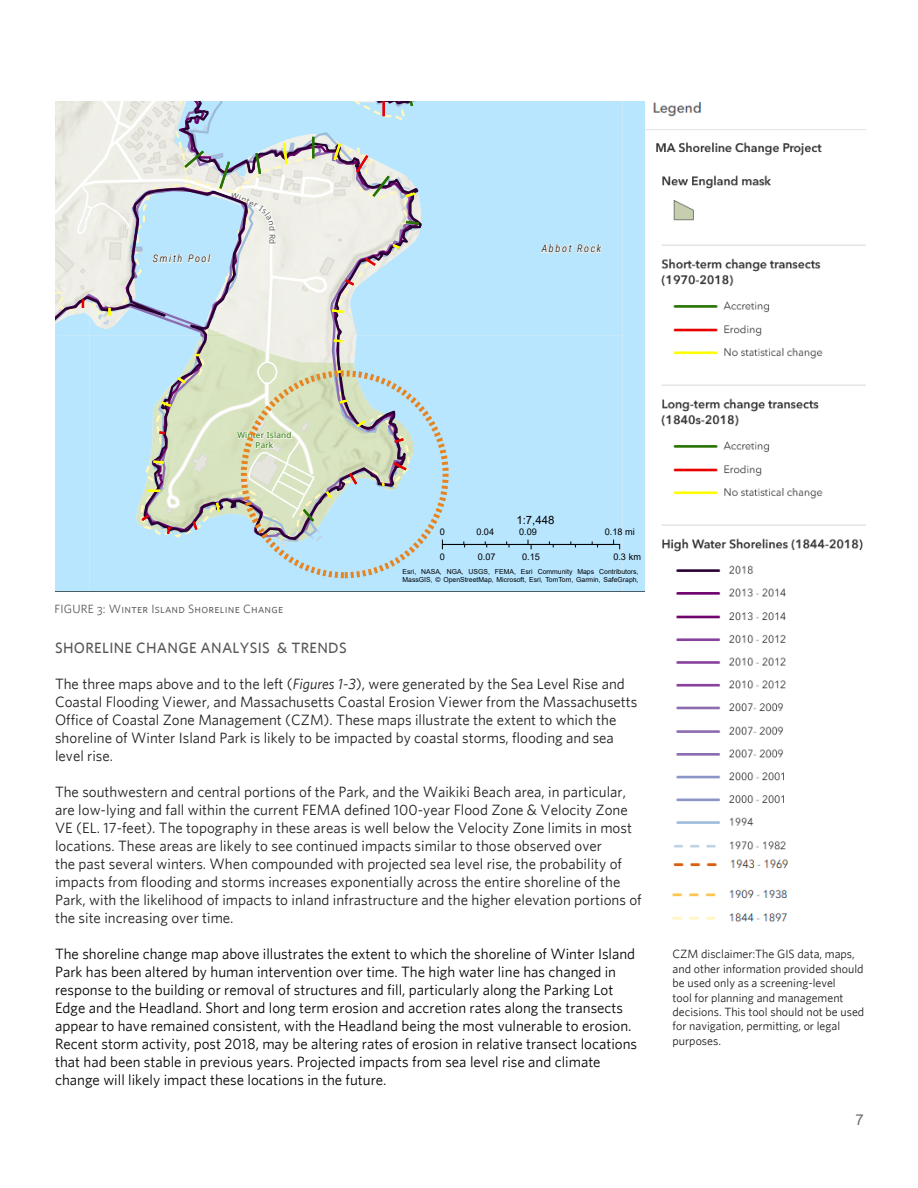
<style>
.page{position:relative;width:918px;height:1188px;background:#fff}
.page>*{position:absolute;margin:0;border:0;box-sizing:border-box;transform-origin:0 0}
.Body_Text{font:15px/18px "Whitney HTF";color:#231f20}
.Sub_Header{font:15px/18px "Whitney HTF";color:#050503}
.Photo_Titles{font:500 15px "Whitney HTF";letter-spacing:.02em;color:#57585a}
.t1{font:15px "Arial";color:#6c6d70}
.Body_Text-2{font:12px/14.4px "Whitney HTF";color:#231f20}
.Photo_Titles-2{font:12px "Whitney HTF Book SC";letter-spacing:.02em;color:#57585a}
.t2{font:11.4px "Arial";color:#000}
.t3{font:italic 300 10.35px "Roboto Condensed";letter-spacing:.155em;color:#030302}
.t4{font:9.15px "Arial";color:#000}
.t5{font:8.1px/9.8px "Noto Sans";letter-spacing:.03em;color:#2e8008;text-align:center}
.t6{font:8.1px "Noto Sans";color:#595959}
.t7{font:6.9px/7.9px "Arial";color:#000}
.s1{font-style:italic}
</style>
<div class="page">
<div style="left:421px;top:102px;width:225px;height:489px;background:#b8e6ff"></div>
<hr style="left:442px;top:544px;width:178px;height:1px;background:#000">
<svg style="left:528px;top:540px;width:4px;height:9px"></svg>
<svg style="left:613px;top:540px;width:7px;height:9px"></svg>
<svg style="left:506px;top:542px;width:4px;height:5px"></svg>
<svg style="left:549px;top:542px;width:5px;height:5px"></svg>
<svg style="left:571px;top:542px;width:5px;height:5px"></svg>
<svg style="left:592px;top:542px;width:6px;height:5px"></svg>
<img style="left:646px;top:102px;width:219px;height:748px">
<img style="left:672px;top:889px;width:115px;height:33px">
<img style="left:673px;top:859px;width:115px;height:10px">
<svg style="left:55px;top:102px;width:366px;height:489px;background:#c9dde1"></svg>
<p class="t3" style="left:153px;top:252px;width:59px">Smith Pool</p>
<p class="t6" style="left:278px;top:226px;width:20px;rotate:90deg">d Rd</p>
<p class="t3" style="left:542px;top:242px;width:61px">Abbot Rock</p>
<p class="t5" style="left:237px;top:431px;width:56px">Winter Island<br>Park</p>
<p class="Photo_Titles-2" style="left:54px;top:602px;width:230px">FIGURE 3: Winter Island Shoreline Change</p>
<p class="t2" style="left:516px;top:513px;width:40px">1:7,448</p>
<p class="t4" style="left:440px;top:526px;width:7px">0</p>
<p class="t4" style="left:476px;top:526px;width:19px">0.04</p>
<p class="t4" style="left:519px;top:526px;width:19px">0.09</p>
<p class="t4" style="left:605px;top:526px;width:32px">0.18 mi</p>
<p class="t4" style="left:440px;top:550px;width:7px">0</p>
<p class="t4" style="left:478px;top:550px;width:19px">0.07</p>
<p class="t4" style="left:522px;top:550px;width:19px">0.15</p>
<p class="t4" style="left:613px;top:550px;width:29px">0.3 km</p>
<p class="t7" style="left:403px;top:567px;width:238px">Esri, NASA, NGA, USGS, FEMA, Esri Community Maps Contributors,<br>MassGIS, © OpenStreetMap, Microsoft, Esri, TomTom, Garmin, SafeGraph,</p>
<p class="Photo_Titles" style="left:55px;top:639px;width:293px">SHORELINE CHANGE ANALYSIS &amp; TRENDS</p>
<p class="Body_Text" style="left:55px;top:674px;width:584px">The three maps above and to the left (<span class="s1">Figures 1-3</span>), were generated by the Sea Level Rise and Coastal Flooding Viewer, and Massachusetts Coastal Erosion Viewer from the Massachusetts Office of Coastal Zone Management (CZM). These maps illustrate the extent to which the shoreline of Winter Island Park is likely to be impacted by coastal storms, flooding and sea level rise.</p>
<p class="Body_Text" style="left:55px;top:782px;width:588px">The southwestern and central portions of the Park, and the Waikiki Beach area, in particular, are low-lying and fall within the current FEMA defined 100-year Flood Zone &amp; Velocity Zone VE (EL. 17-feet). The topography in these areas is well below the Velocity Zone limits in most locations. These areas are likely to see continued impacts similar to those observed over<br>the past several winters. When compounded with projected sea level rise, the probability of impacts from flooding and storms increases exponentially across the entire shoreline of the Park, with the likelihood of impacts to inland infrastructure and the higher elevation portions of the site increasing over time.</p>
<p class="Sub_Header" style="left:55px;top:944px;width:584px">The shoreline change map above illustrates the extent to which the shoreline of Winter Island Park has been altered by human intervention over time. The high water line has changed in response to the building or removal of structures and fill, particularly along the Parking Lot Edge and the Headland. Short and long term erosion and accretion rates along the transects appear to have remained consistent, with the Headland being the most vulnerable to erosion.<br>Recent storm activity, post 2018, may be altering rates of erosion in relative transect locations that had been stable in previous years. Projected impacts from sea level rise and climate change will likely impact these locations in the future.</p>
<p class="Body_Text-2" style="left:673px;top:947px;width:193px">CZM disclaimer:The GIS data, maps, and other information provided should be used only as a screening-level<br>tool for planning and management decisions. This tool should not be used for navigation, permitting, or legal purposes.</p>
<p class="t1" style="left:856px;top:1110px;width:10px">7</p>
</div>
